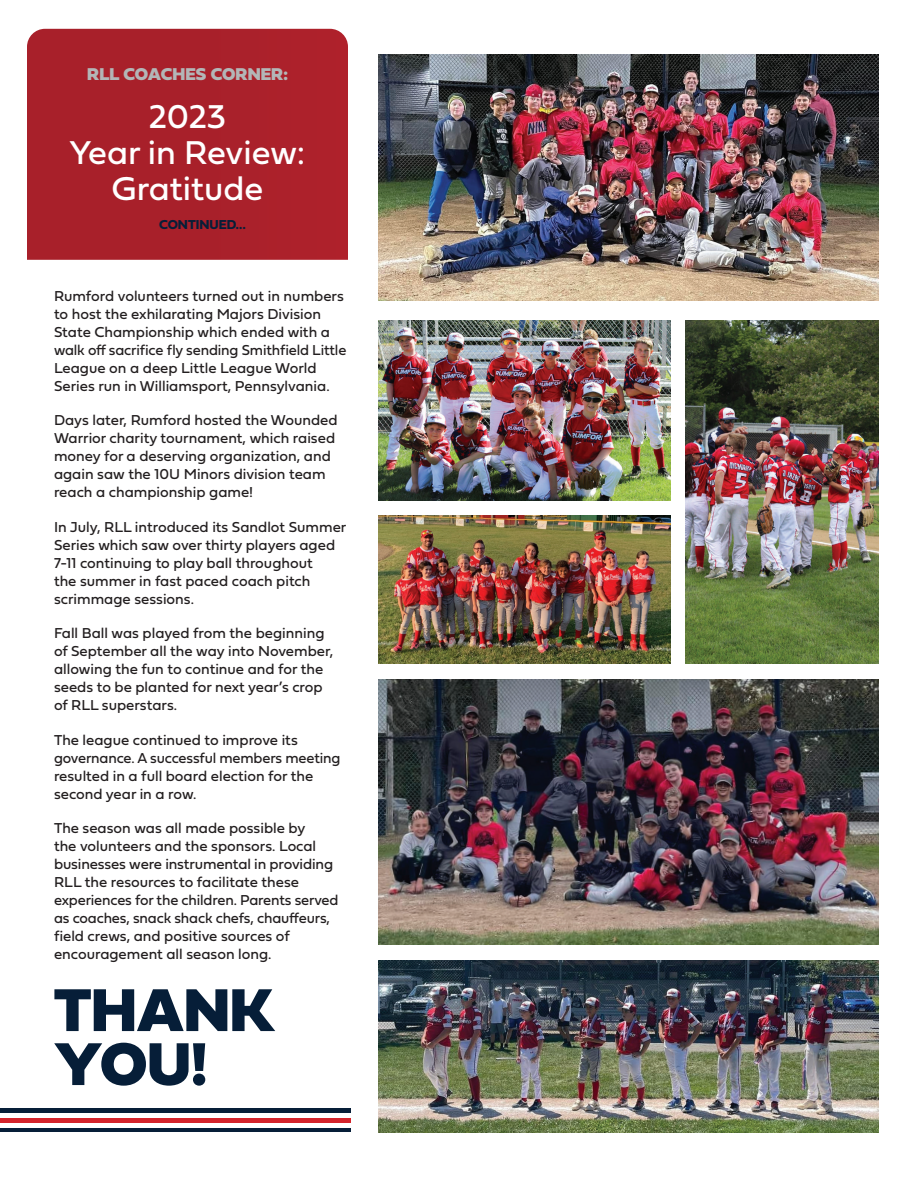
<style>
.page{position:relative;width:918px;height:1188px;background:#fff}
.page>*{position:absolute;margin:0;border:0;box-sizing:border-box;transform-origin:0 0}
.t1{font:63px/54px "Fieldwork Geo Black";color:#061e38}
.t2{font:34.5px/35.7px "Fieldwork Geo Regular";color:#fff;text-align:center}
.t3{font:17.85px "Fieldwork Geo Black";color:#b3b6b7}
.t4{font:15px/18px "Fieldwork Geo Regular";color:#231f20}
.t5{font:13.5px "Fieldwork Geo Bold";color:#061e38}
</style>
<div class="page">
<hr style="left:0;top:1109px;width:351px;height:4px;background:#061e38">
<hr style="left:0;top:1128px;width:351px;height:4px;background:#061e38">
<div style="left:0;top:1118px;width:351px;height:5px;background:#d3242c"></div>
<img style="left:378px;top:679px;width:501px;height:265px">
<img style="left:378px;top:54px;width:501px;height:247px">
<img style="left:378px;top:320px;width:292px;height:180px">
<img style="left:378px;top:516px;width:292px;height:147px">
<img style="left:686px;top:320px;width:193px;height:343px">
<img style="left:378px;top:960px;width:501px;height:172px">
<div style="left:27px;top:29px;width:321px;height:231px;background:#a8202a"></div>
<p class="t3" style="left:87px;top:58px;width:202px">RLL COACHES CORNER:</p>
<h2 class="t2" style="left:70px;top:97px;width:237px">2023<br>Year in Review:<br>Gratitude</h2>
<p class="t5" style="left:159px;top:213px;width:88px">CONTINUED…</p>
<p class="t4" style="left:54px;top:286px;width:294px">Rumford volunteers turned out in numbers to host the exhilarating Majors Division State Championship which ended with a walk off sacrifice fly sending Smithfield Little League on a deep Little League World Series run in Williamsport, Pennsylvania.</p>
<p class="t4" style="left:54px;top:410px;width:285px">Days later, Rumford hosted the Wounded Warrior charity tournament, which raised money for a deserving organization, and again saw the 10U Minors division team reach a championship game!</p>
<p class="t4" style="left:54px;top:517px;width:294px">In July, RLL introduced its Sandlot Summer Series which saw over thirty players aged 7-11 continuing to play ball throughout<br>the summer in fast paced coach pitch scrimmage sessions.</p>
<p class="t4" style="left:54px;top:623px;width:281px">Fall Ball was played from the beginning of September all the way into November, allowing the fun to continue and for the seeds to be planted for next year’s crop of RLL superstars.</p>
<p class="t4" style="left:54px;top:730px;width:288px">The league continued to improve its governance. A successful members meeting resulted in a full board election for the second year in a row.</p>
<p class="t4" style="left:54px;top:818px;width:286px">The season was all made possible by<br>the volunteers and the sponsors. Local businesses were instrumental in providing RLL the resources to facilitate these experiences for the children. Parents served as coaches, snack shack chefs, chauffeurs, field crews, and positive sources of encouragement all season long.</p>
<h1 class="t1" style="left:54px;top:977px;width:222px">THANK<br>YOU!</h1>
</div>
